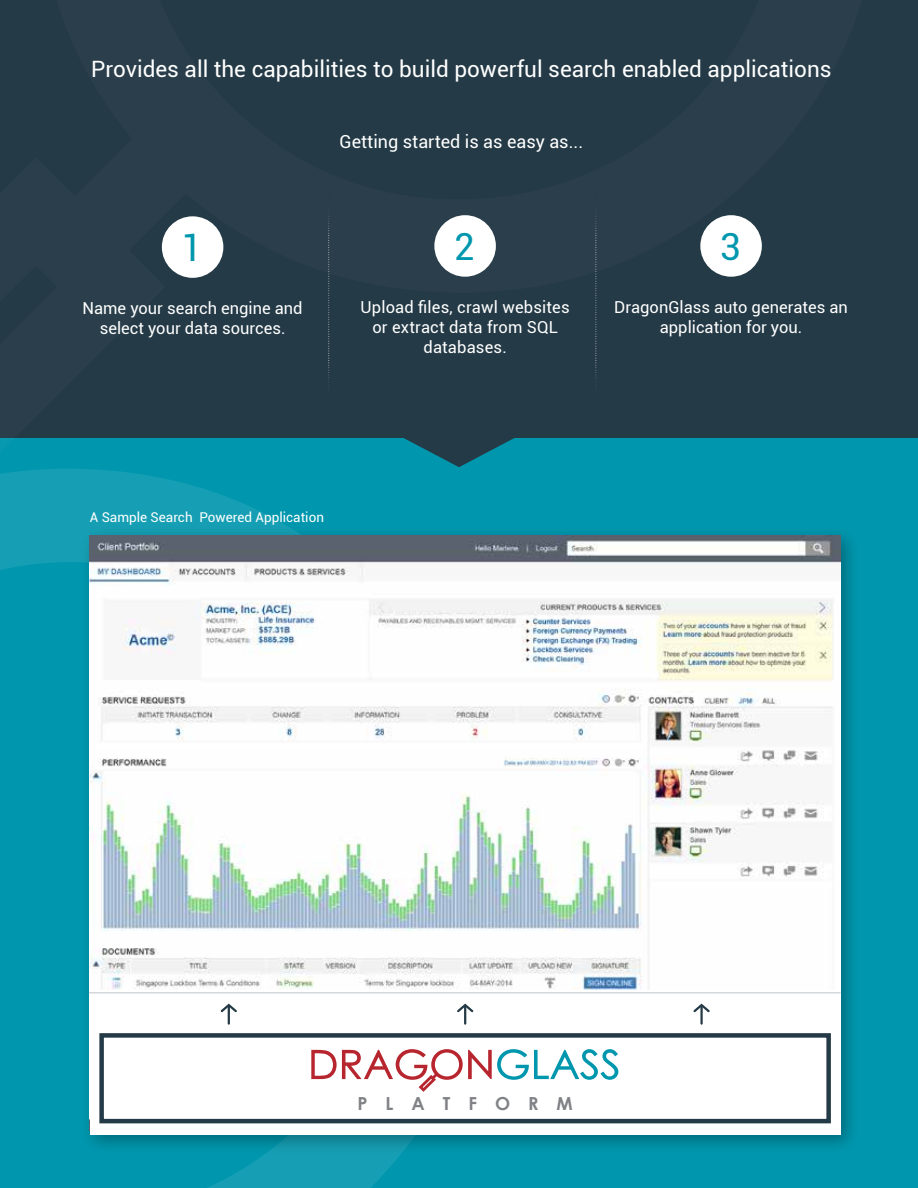
<style>
.page{position:relative;width:918px;height:1188px;background:#fff}
.page>*{position:absolute;margin:0;border:0;box-sizing:border-box;transform-origin:0 0}
.t1{font:37.35px "Roboto";color:#0097ae}
.t2{font:22.5px "Roboto";color:#fff}
.t3{font:18px "Roboto";color:#fff}
.t4{font:700 18px "Century Gothic";letter-spacing:1em;color:#808285}
.t5{font:16.5px/19.8px "Roboto";color:#fff;text-align:center}
.t6{font:13.5px "Roboto";color:#fff}
</style>
<div class="page">
<div style="left:0;top:1px;width:918px;height:438px;background:#243a46"></div>
<div style="left:0;top:439px;width:918px;height:749px;background:#0097ae"></div>
<svg style="left:0;top:469px;width:400px;height:719px"></svg>
<svg style="left:403px;top:438px;width:112px;height:29px"></svg>
<div style="left:434px;top:215px;width:62px;height:62px;background:#fff;border-radius:50%"></div>
<div style="left:700px;top:215px;width:62px;height:62px;background:#fff;border-radius:50%"></div>
<div style="left:162px;top:216px;width:61px;height:62px;background:#fff;border-radius:50%"></div>
<div style="left:79px;top:525px;width:782px;height:630px;background:#000;opacity:.3"></div>
<img style="left:90px;top:536px;width:750px;height:455px">
<svg style="left:328px;top:206px;width:2px;height:179px"></svg>
<svg style="left:596px;top:211px;width:1px;height:169px"></svg>
<div style="left:90px;top:991px;width:751px;height:144px;background:#fff"></div>
<div style="left:99px;top:1033px;width:732px;height:90px;border:4px solid #243a46"></div>
<svg style="left:311px;top:1049px;width:307px;height:43px"></svg>
<hr style="left:89px;top:993px;width:752px;height:1px;background:#bec3c7">
<svg style="left:457px;top:1003px;width:17px;height:21px"></svg>
<svg style="left:220px;top:1003px;width:17px;height:21px"></svg>
<hr style="left:700px;top:1006px;width:3px;height:18px;background:#243a46">
<svg style="left:693px;top:1003px;width:17px;height:11px"></svg>
<h2 class="t2" style="left:91px;top:54px;width:742px">Provides all the capabilities to build powerful search enabled applications</h2>
<h1 class="t1" style="left:181px;top:222px;width:23px">1</h1>
<p class="t5" style="left:83px;top:298px;width:222px">Name your search engine and select your data sources.</p>
<p class="t3" style="left:340px;top:129px;width:245px">Getting started is as easy as...</p>
<h1 class="t1" style="left:454px;top:221px;width:23px">2</h1>
<p class="t5" style="left:361px;top:297px;width:211px">Upload files, crawl websites or extract data from SQL databases.</p>
<h1 class="t1" style="left:720px;top:221px;width:23px">3</h1>
<p class="t5" style="left:614px;top:297px;width:235px">DragonGlass auto generates an application for you.</p>
<p class="t6" style="left:90px;top:508px;width:236px">A Sample Search Powered Application</p>
<p class="t4" style="left:357px;top:1092px;width:217px">PLATFORM</p>
</div>
